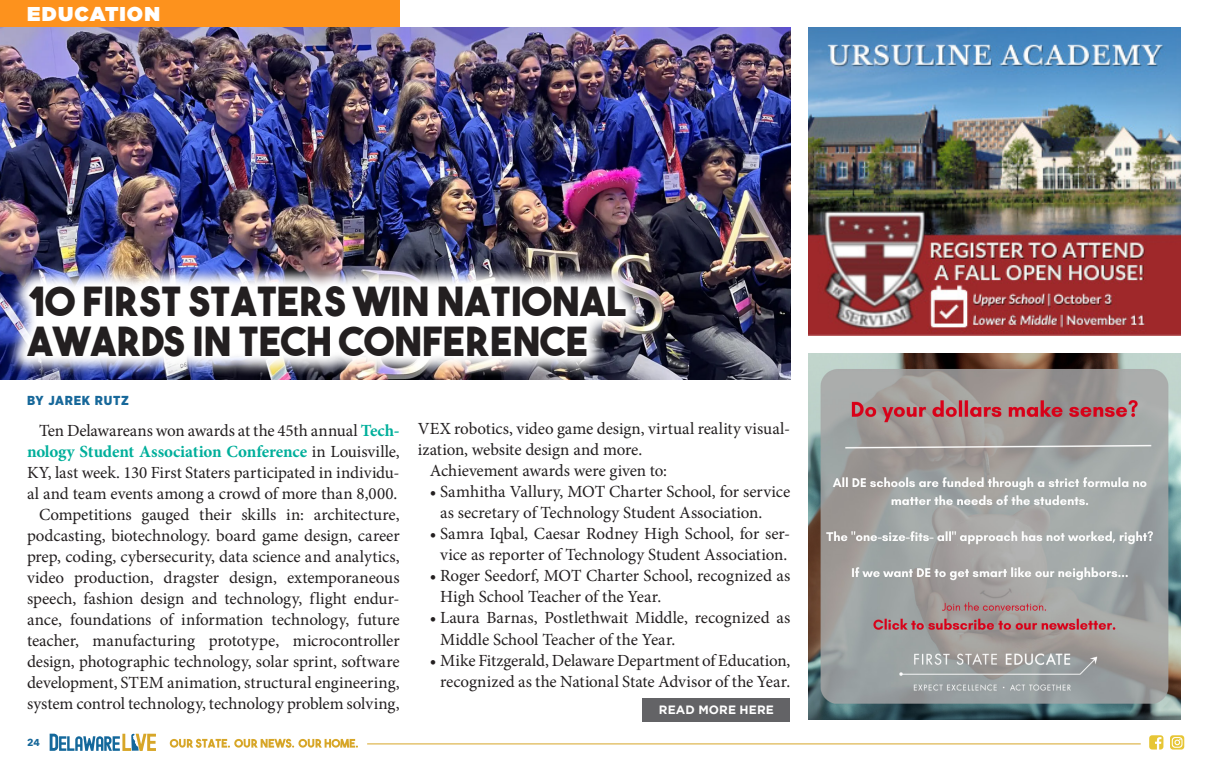
<style>
.page{position:relative;width:1208px;height:769px;background:#fff}
.page>*{position:absolute;margin:0;border:0;box-sizing:border-box;transform-origin:0 0}
.t1{font:40px/40px "The Bold Font";letter-spacing:.01em;color:#231f20}
.t2{font:900 20px "Gotham";letter-spacing:.06em;color:#fff}
.body_copy{font:17px/21px "Minion Pro";letter-spacing:-.005em;color:#231f20}
.t3{font:900 13px "Gotham Narrow";letter-spacing:.06em;color:#17689a}
.t4{font:700 12px "Gotham";letter-spacing:.01em;color:#fff}
.t5{font:700 10px "Avenir Next";color:#17689a}
.s1{font-weight:700;color:#00af9b}
</style>
<div class="page">
<div style="left:0;top:0;width:399px;height:27px;background:#fd921d"></div>
<svg style="left:50px;top:733px;width:106px;height:17px"></svg>
<svg style="left:170px;top:738px;width:188px;height:9px"></svg>
<hr style="left:367px;top:743px;width:773px;height:1px;background:#d7a628">
<svg style="left:1149px;top:735px;width:14px;height:14px"></svg>
<svg style="left:1170px;top:735px;width:14px;height:14px"></svg>
<img style="left:0;top:27px;width:790px;height:352px">
<img style="left:6px;top:264px;width:641px;height:113px">
<div style="left:642px;top:698px;width:148px;height:23px;background:#636366"></div>
<img style="left:808px;top:353px;width:372px;height:365px">
<img style="left:808px;top:27px;width:372px;height:308px">
<p class="t2" style="left:27px;top:0;width:134px">EDUCATION</p>
<p class="t1" style="left:27px;top:280px;width:601px">10 FIRST STATERS WIN NATIONAL<br>AWARDS IN TECH CONFERENCE</p>
<p class="t3" style="left:27px;top:391px;width:103px">BY JAREK RUTZ</p>
<p class="body_copy" style="left:27px;top:419px;width:374px;text-align:justify;text-indent:12px">Ten Delawareans won awards at the 45th annual <span class="s1">Tech&shy;nology Student Association Conference</span> in Louisville, KY, last week. 130 First Staters participated in individu&shy;al and team events among a crowd of more than 8,000.</p>
<p class="body_copy" style="left:27px;top:503px;width:374px;text-align:justify;text-indent:12px">Competitions gauged their skills in: architecture, podcasting, biotechnology. board game design, career prep, coding, cybersecurity, data science and analytics, video production, dragster design, extemporaneous speech, fashion design and technology, flight endur&shy;ance, foundations of information technology, future teacher, manufacturing prototype, microcontroller design, photographic technology, solar sprint, software development, STEM animation, structural engineering, system control technology, technology problem solving,</p>
<p class="body_copy" style="left:417px;top:418px;width:374px">VEX robotics, video game design, virtual reality visual&shy;ization, website design and more.</p>
<p class="body_copy" style="left:429px;top:460px;width:239px">Achievement awards were given to:</p>
<p class="body_copy" style="left:440px;top:481px;width:351px;text-indent:-10px">• Samhitha Vallury, MOT Charter School, for service as secretary of Technology Student Association.</p>
<p class="body_copy" style="left:429px;top:523px;width:362px;text-align:center">• Samra Iqbal, Caesar Rodney High School, for ser&shy;vice as reporter of Technology Student Association.</p>
<p class="body_copy" style="left:440px;top:565px;width:351px;text-indent:-10px">• Roger Seedorf, MOT Charter School, recognized as<br>High School Teacher of the Year.</p>
<p class="body_copy" style="left:440px;top:607px;width:351px;text-indent:-10px">• Laura Barnas, Postlethwait Middle, recognized as<br>Middle School Teacher of the Year.</p>
<p class="body_copy" style="left:429px;top:649px;width:362px;text-align:right">• Mike Fitzgerald, Delaware Department of Education, recognized as the National State Advisor of the Year.</p>
<p class="t4" style="left:659px;top:702px;width:116px">READ MORE HERE</p>
<p class="t5" style="left:27px;top:733px;width:14px">24</p>
</div>
